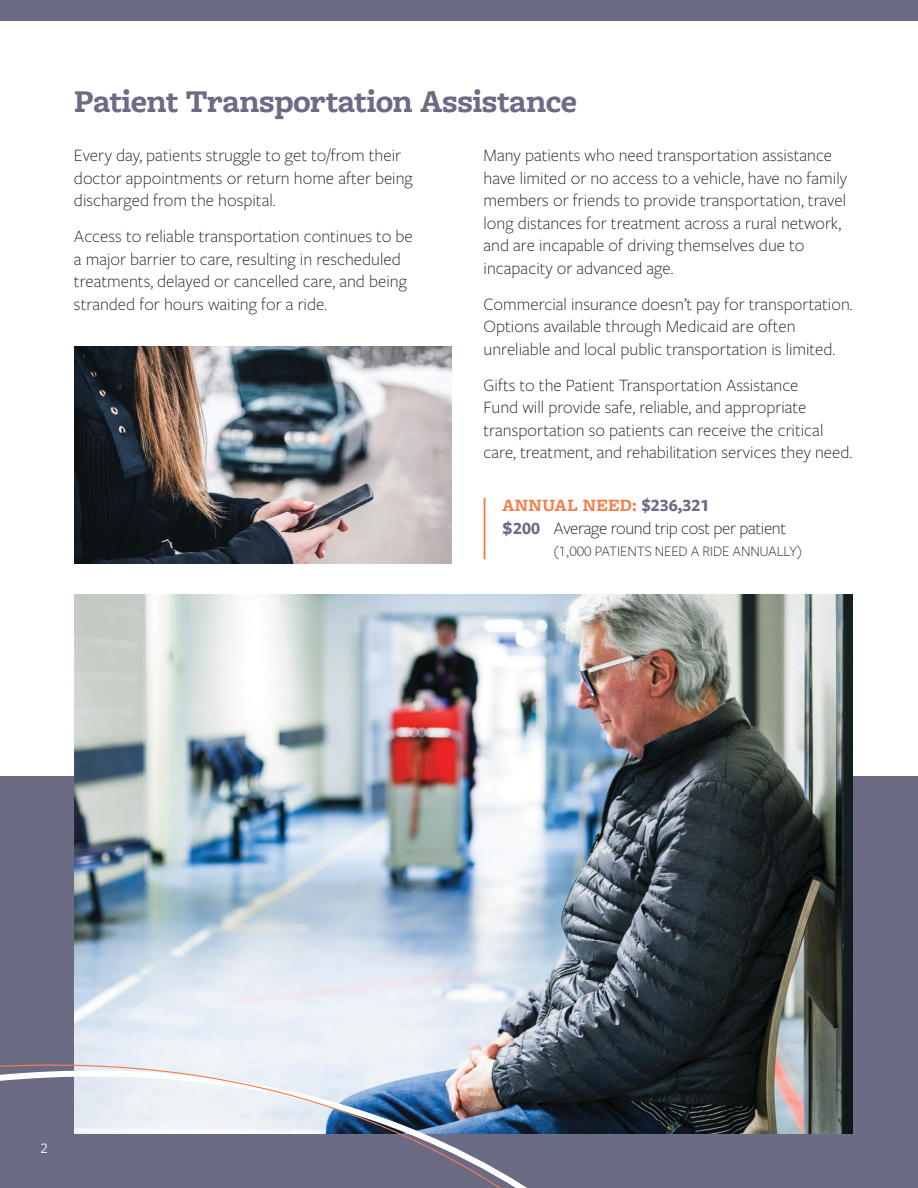
<style>
.page{position:relative;width:918px;height:1188px;background:#fff}
.page>*{position:absolute;margin:0;border:0;box-sizing:border-box;transform-origin:0 0}
.t1{font:700 33px "Freight Macro Pro";letter-spacing:-.015em;color:#6c6b84}
.body{font:300 18px/22.5px "Freight Sans Pro";color:#231f20}
.body-2{font:300 18px "Freight Sans Pro";letter-spacing:-.02em;color:#231f20}
.callout{font:700 18px "Freight Macro Pro";letter-spacing:.02em;color:#f27e4c}
.body-3{font:300 15px "Freight Sans Pro";letter-spacing:-.01em;color:#231f20}
.callout-2{font:15px "Freight Sans Pro";color:#fff}
.s1{font-family:"Freight Sans Pro";color:#6c6b84}
.s2{font-weight:700;color:#6c6b84}
</style>
<div class="page">
<div style="left:0;top:777px;width:918px;height:411px;background:#6c6b84"></div>
<img style="left:74px;top:347px;width:377px;height:216px">
<div style="left:0;top:0;width:918px;height:20px;background:#6c6b84"></div>
<img style="left:74px;top:594px;width:779px;height:540px">
<svg style="left:74px;top:1008px;width:650px;height:126px;background:#7d8489"></svg>
<svg style="left:0;top:1015px;width:702px;height:173px"></svg>
<hr style="left:484px;top:498px;width:1px;height:61px;background:#f27e4c">
<p class="t1" style="left:74px;top:78px;width:504px">Patient Transportation Assistance</p>
<p class="body" style="left:74px;top:143px;width:340px">Every day, patients struggle to get to/from their doctor appointments or return home after being discharged from the hospital.</p>
<p class="body" style="left:74px;top:224px;width:340px">Access to reliable transportation continues to be a major barrier to care, resulting in rescheduled treatments, delayed or cancelled care, and being stranded for hours waiting for a ride.</p>
<p class="body" style="left:484px;top:143px;width:365px">Many patients who need transportation assistance have limited or no access to a vehicle, have no family members or friends to provide transportation, travel long distances for treatment across a rural network, and are incapable of driving themselves due to incapacity or advanced age.</p>
<p class="body" style="left:484px;top:292px;width:371px">Commercial insurance doesn’t pay for transportation.<br>Options available through Medicaid are often unreliable and local public transportation is limited.</p>
<p class="body" style="left:484px;top:373px;width:370px">Gifts to the Patient Transportation Assistance<br>Fund will provide safe, reliable, and appropriate transportation so patients can receive the critical care, treatment, and rehabilitation services they need.</p>
<p class="callout" style="left:503px;top:493px;width:208px">ANNUAL NEED: <span class="s1">$236,321</span></p>
<p class="body-2" style="left:503px;top:516px;width:285px"><span class="s2">$200</span> Average round trip cost per patient</p>
<p class="body-3" style="left:554px;top:542px;width:250px">(1,000 PATIENTS NEED A RIDE ANNUALLY)</p>
<p class="callout-2" style="left:40px;top:1138px;width:9px">2</p>
</div>
